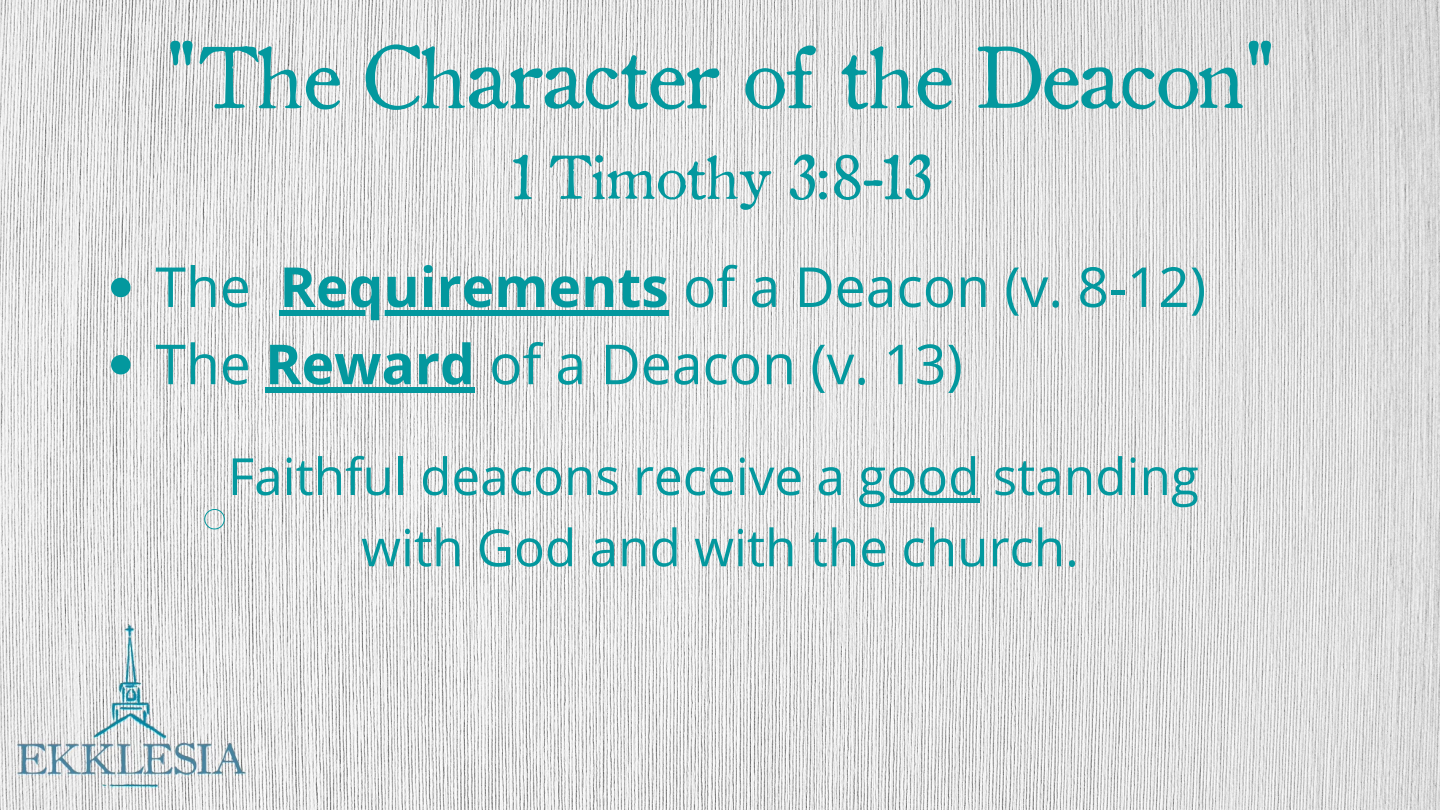
<style>
.page{position:relative;width:1440px;height:810px;background:#fff}
.page>*{position:absolute;margin:0;border:0;box-sizing:border-box;transform-origin:0 0}
.t1{font:85px "Old Style 1 HPLHS";color:#03989e}
.t2{font:60px "Old Style 1 HPLHS";color:#03989e}
.t3{font:55.2px/77.2px "Open Sans";color:#03989e}
.t4{font:51.2px/71.2px "Open Sans";color:#03989e;text-align:center}
.s1{font-weight:700}
</style>
<div class="page">
<img style="left:0;top:0;width:1440px;height:810px">
<svg style="left:111px;top:278px;width:20px;height:19px"></svg>
<div style="left:279px;top:310px;width:390px;height:5px;background:#03989e"></div>
<svg style="left:111px;top:355px;width:20px;height:19px"></svg>
<div style="left:265px;top:387px;width:210px;height:5px;background:#03989e"></div>
<svg style="left:204px;top:509px;width:21px;height:21px"></svg>
<svg style="left:858px;top:498px;width:121px;height:4px"></svg>
<h1 class="t1" style="left:164px;top:14px;width:1113px">"The Character of the Deacon"</h1>
<p class="t2" style="left:510px;top:133px;width:421px">1 Timothy 3:8-13</p>
<p class="t3" style="left:155px;top:247px;width:1052px">The <span class="s1">Requirements</span> of a Deacon (v. 8-12)<br>The <span class="s1">Reward</span> of a Deacon (v. 13)</p>
<p class="t4" style="left:228px;top:440px;width:973px">Faithful deacons receive a good standing with God and with the church.</p>
</div>
